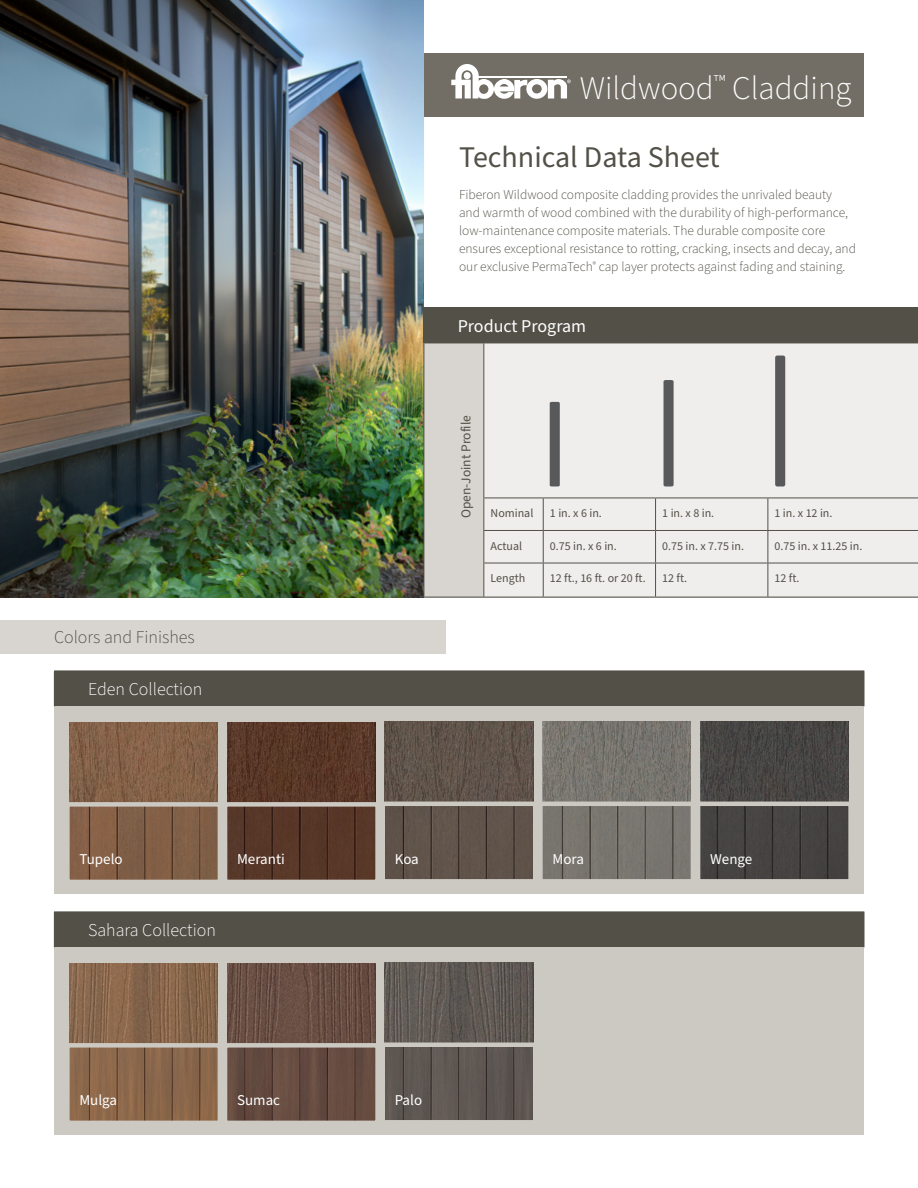
<style>
.page{position:relative;width:918px;height:1188px;background:#fff}
.page>*{position:absolute;margin:0;border:0;box-sizing:border-box;transform-origin:0 0}
.t1{font:300 33px "Source Sans Pro";color:#fff}
.t2{font:30px "Source Sans Pro";color:#525047}
.t3{font:300 18px "Source Sans Pro";color:#fff}
.t4{font:300 18px "Source Sans Pro";color:#525047}
.t5{font:18px "Source Sans Pro";color:#fff}
.t6{font:15px "Source Sans Pro";color:#fff}
.t7{font:300 13.5px/18px "Source Sans Pro";color:#525047}
.t8{font:13.5px "Source Sans Pro";color:#525047}
.t9{font:12px "Source Sans Pro";color:#525047}
</style>
<div class="page">
<div style="left:0;top:307px;width:918px;height:290px;background:#d8d5d1"></div>
<div style="left:424px;top:53px;width:440px;height:64px;background:#726e65"></div>
<img style="left:0;top:0;width:424px;height:597px">
<div style="left:424px;top:308px;width:494px;height:35px;background:#525047"></div>
<div style="left:484px;top:344px;width:434px;height:253px;background:#f0eeec"></div>
<hr style="left:424px;top:307px;width:60px;height:1px;background:#525047">
<hr style="left:484px;top:307px;width:59px;height:1px;background:#525047">
<hr style="left:543px;top:307px;width:113px;height:1px;background:#525047">
<hr style="left:656px;top:307px;width:112px;height:1px;background:#525047">
<hr style="left:768px;top:307px;width:150px;height:1px;background:#525047">
<hr style="left:424px;top:343px;width:59px;height:1px;background:#525047">
<hr style="left:424px;top:343px;width:1px;height:155px;background:#525047">
<hr style="left:483px;top:343px;width:60px;height:1px;background:#525047">
<hr style="left:483px;top:343px;width:1px;height:155px;background:#525047">
<hr style="left:543px;top:343px;width:113px;height:1px;background:#525047">
<hr style="left:656px;top:343px;width:112px;height:1px;background:#525047">
<hr style="left:768px;top:343px;width:150px;height:1px;background:#525047">
<hr style="left:424px;top:498px;width:1px;height:32px;background:#525047">
<hr style="left:483px;top:498px;width:60px;height:1px;background:#525047">
<hr style="left:483px;top:498px;width:1px;height:32px;background:#525047">
<hr style="left:543px;top:498px;width:113px;height:1px;background:#525047">
<hr style="left:543px;top:498px;width:1px;height:32px;background:#525047">
<hr style="left:656px;top:498px;width:112px;height:1px;background:#525047">
<hr style="left:655px;top:498px;width:1px;height:32px;background:#525047">
<hr style="left:768px;top:498px;width:150px;height:1px;background:#525047">
<hr style="left:768px;top:498px;width:1px;height:32px;background:#525047">
<hr style="left:424px;top:530px;width:1px;height:33px;background:#525047">
<hr style="left:483px;top:530px;width:60px;height:1px;background:#525047">
<hr style="left:483px;top:531px;width:1px;height:32px;background:#525047">
<hr style="left:543px;top:530px;width:113px;height:1px;background:#525047">
<hr style="left:543px;top:531px;width:1px;height:32px;background:#525047">
<hr style="left:656px;top:530px;width:112px;height:1px;background:#525047">
<hr style="left:655px;top:531px;width:1px;height:32px;background:#525047">
<hr style="left:768px;top:530px;width:150px;height:1px;background:#525047">
<hr style="left:768px;top:531px;width:1px;height:32px;background:#525047">
<hr style="left:424px;top:563px;width:1px;height:34px;background:#525047">
<hr style="left:483px;top:563px;width:60px;height:1px;background:#525047">
<hr style="left:483px;top:563px;width:1px;height:34px;background:#525047">
<hr style="left:543px;top:563px;width:113px;height:1px;background:#525047">
<hr style="left:543px;top:563px;width:1px;height:34px;background:#525047">
<hr style="left:656px;top:563px;width:112px;height:1px;background:#525047">
<hr style="left:655px;top:563px;width:1px;height:34px;background:#525047">
<hr style="left:768px;top:563px;width:150px;height:1px;background:#525047">
<hr style="left:768px;top:563px;width:1px;height:34px;background:#525047">
<hr style="left:424px;top:597px;width:60px;height:1px;background:#525047">
<hr style="left:484px;top:597px;width:59px;height:1px;background:#525047">
<hr style="left:543px;top:597px;width:113px;height:1px;background:#525047">
<hr style="left:656px;top:597px;width:112px;height:1px;background:#525047">
<hr style="left:768px;top:597px;width:150px;height:1px;background:#525047">
<div style="left:54px;top:671px;width:810px;height:35px;background:#525047"></div>
<div style="left:54px;top:706px;width:810px;height:188px;background:#ccc8c2"></div>
<hr style="left:864px;top:671px;width:1px;height:35px;background:#525047">
<div style="left:54px;top:912px;width:810px;height:35px;background:#525047"></div>
<div style="left:54px;top:947px;width:810px;height:188px;background:#ccc8c2"></div>
<hr style="left:864px;top:912px;width:1px;height:35px;background:#525047">
<svg style="left:451px;top:64px;width:120px;height:35px"></svg>
<div style="left:775px;top:356px;width:10px;height:130px;background:#58595b;border-radius:2px"></div>
<div style="left:664px;top:380px;width:10px;height:106px;background:#58595b;border-radius:2px"></div>
<svg style="left:550px;top:402px;width:10px;height:84px"></svg>
<div style="left:0;top:620px;width:446px;height:34px;background:#d8d5d1"></div>
<img style="left:70px;top:722px;width:148px;height:77px">
<img style="left:385px;top:721px;width:148px;height:78px">
<img style="left:227px;top:722px;width:148px;height:77px">
<img style="left:543px;top:721px;width:148px;height:78px">
<img style="left:700px;top:721px;width:148px;height:78px">
<img style="left:70px;top:963px;width:148px;height:77px">
<img style="left:385px;top:962px;width:148px;height:78px">
<img style="left:227px;top:963px;width:148px;height:77px">
<svg style="left:69px;top:799px;width:780px;height:81px;background:#726359"></svg>
<svg style="left:69px;top:1040px;width:465px;height:81px;background:#776355"></svg>
<p class="t4" style="left:54px;top:625px;width:142px">Colors and Finishes</p>
<p class="t3" style="left:88px;top:677px;width:116px">Eden Collection</p>
<p class="t6" style="left:79px;top:849px;width:45px">Tupelo</p>
<p class="t3" style="left:88px;top:918px;width:129px">Sahara Collection</p>
<p class="t6" style="left:237px;top:849px;width:49px">Meranti</p>
<p class="t6" style="left:79px;top:1090px;width:39px">Mulga</p>
<p class="t6" style="left:237px;top:1090px;width:45px">Sumac</p>
<p class="t1" style="left:580px;top:66px;width:273px">Wildwood<sup>™</sup> Cladding</p>
<p class="t2" style="left:459px;top:137px;width:262px">Technical Data Sheet</p>
<p class="t7" style="left:459px;top:186px;width:399px">Fiberon Wildwood composite cladding provides the unrivaled beauty and warmth of wood combined with the durability of high-performance, low-maintenance composite materials. The durable composite core ensures exceptional resistance to rotting, cracking, insects and decay, and our exclusive PermaTech<sup>®</sup> cap layer protects against fading and staining.</p>
<p class="t5" style="left:458px;top:314px;width:130px">Product Program</p>
<p class="t8" style="left:457px;top:518px;width:105px;rotate:-90deg">Open-Joint Profile</p>
<p class="t9" style="left:491px;top:505px;width:44px">Nominal</p>
<p class="t9" style="left:550px;top:505px;width:53px">1 in. x 6 in.</p>
<p class="t9" style="left:662px;top:505px;width:53px">1 in. x 8 in.</p>
<p class="t9" style="left:775px;top:505px;width:59px">1 in. x 12 in.</p>
<p class="t9" style="left:491px;top:538px;width:33px">Actual</p>
<p class="t9" style="left:550px;top:538px;width:68px">0.75 in. x 6 in.</p>
<p class="t9" style="left:662px;top:538px;width:83px">0.75 in. x 7.75 in.</p>
<p class="t9" style="left:775px;top:538px;width:89px">0.75 in. x 11.25 in.</p>
<p class="t9" style="left:491px;top:570px;width:36px">Length</p>
<p class="t9" style="left:550px;top:570px;width:97px">12 ft., 16 ft. or 20 ft.</p>
<p class="t9" style="left:662px;top:570px;width:26px">12 ft.</p>
<p class="t9" style="left:775px;top:570px;width:26px">12 ft.</p>
<p class="t6" style="left:395px;top:849px;width:26px">Koa</p>
<p class="t6" style="left:395px;top:1090px;width:29px">Palo</p>
<p class="t6" style="left:552px;top:849px;width:33px">Mora</p>
<p class="t6" style="left:710px;top:849px;width:44px">Wenge</p>
</div>
